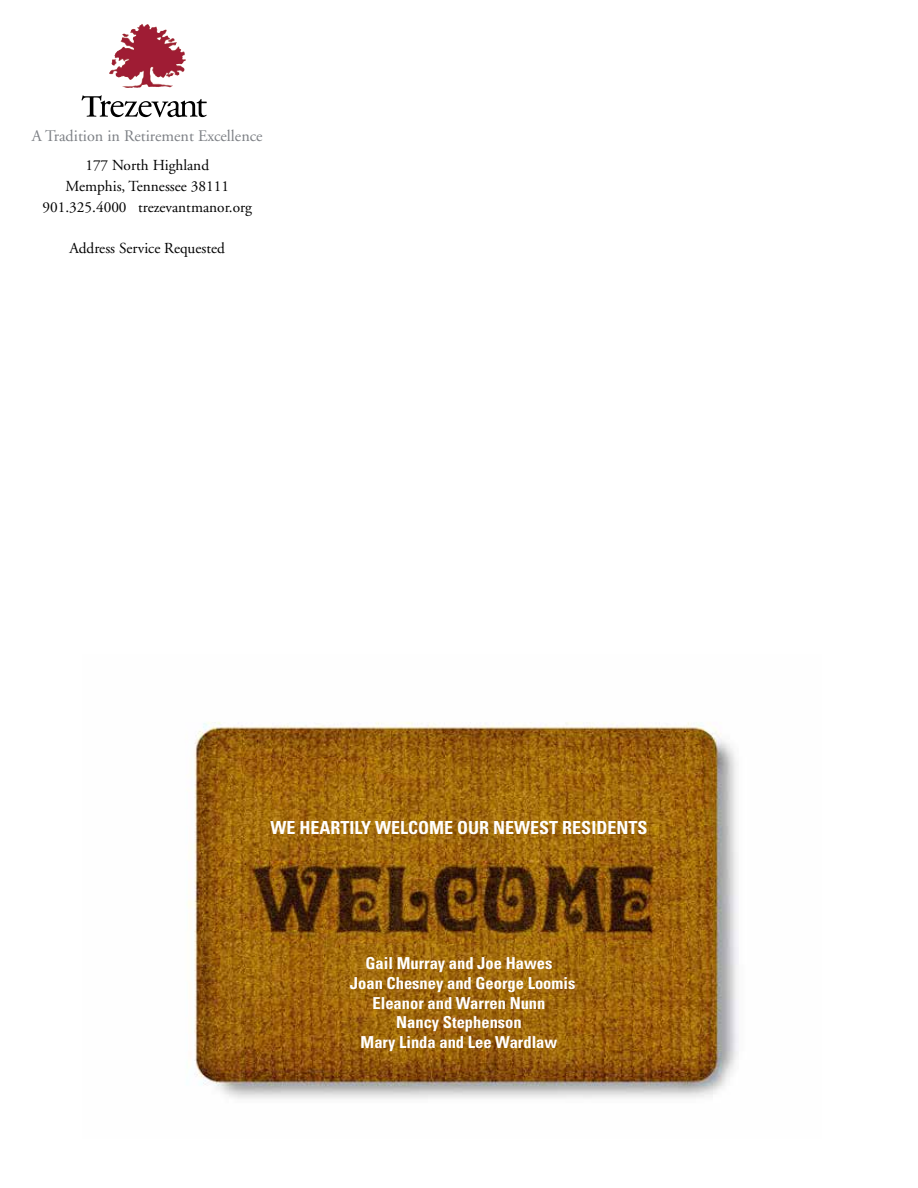
<style>
.page{position:relative;width:918px;height:1188px;background:#fff}
.page>*{position:absolute;margin:0;border:0;box-sizing:border-box;transform-origin:0 0}
.t1{font:700 condensed 18px "Univers";color:#fff}
.t2{font:700 condensed 16.5px/19.8px "Univers";color:#fff;text-align:center}
.t3{font:16.2px "Adobe Garamond";color:#7d8085}
.t4{font:15.3px/20.9px "Adobe Garamond";color:#000;text-align:center}
</style>
<div class="page">
<svg style="left:81px;top:95px;width:126px;height:22px"></svg>
<img style="left:120px;top:24px;width:22px;height:22px">
<img style="left:188px;top:722px;width:551px;height:377px">
<p class="t3" style="left:32px;top:127px;width:232px">A Tradition in Retirement Excellence</p>
<p class="t4" style="left:43px;top:155px;width:211px">177 North Highland<br>Memphis, Tennessee 38111<br>901.325.4000 trezevantmanor.org</p>
<p class="t4" style="left:69px;top:238px;width:157px">Address Service Requested</p>
<p class="t1" style="left:271px;top:816px;width:378px">WE HEARTILY WELCOME OUR NEWEST RESIDENTS</p>
<p class="t2" style="left:350px;top:953px;width:227px">Gail Murray and Joe Hawes<br>Joan Chesney and George Loomis<br>Eleanor and Warren Nunn<br>Nancy Stephenson<br>Mary Linda and Lee Wardlaw</p>
</div>
